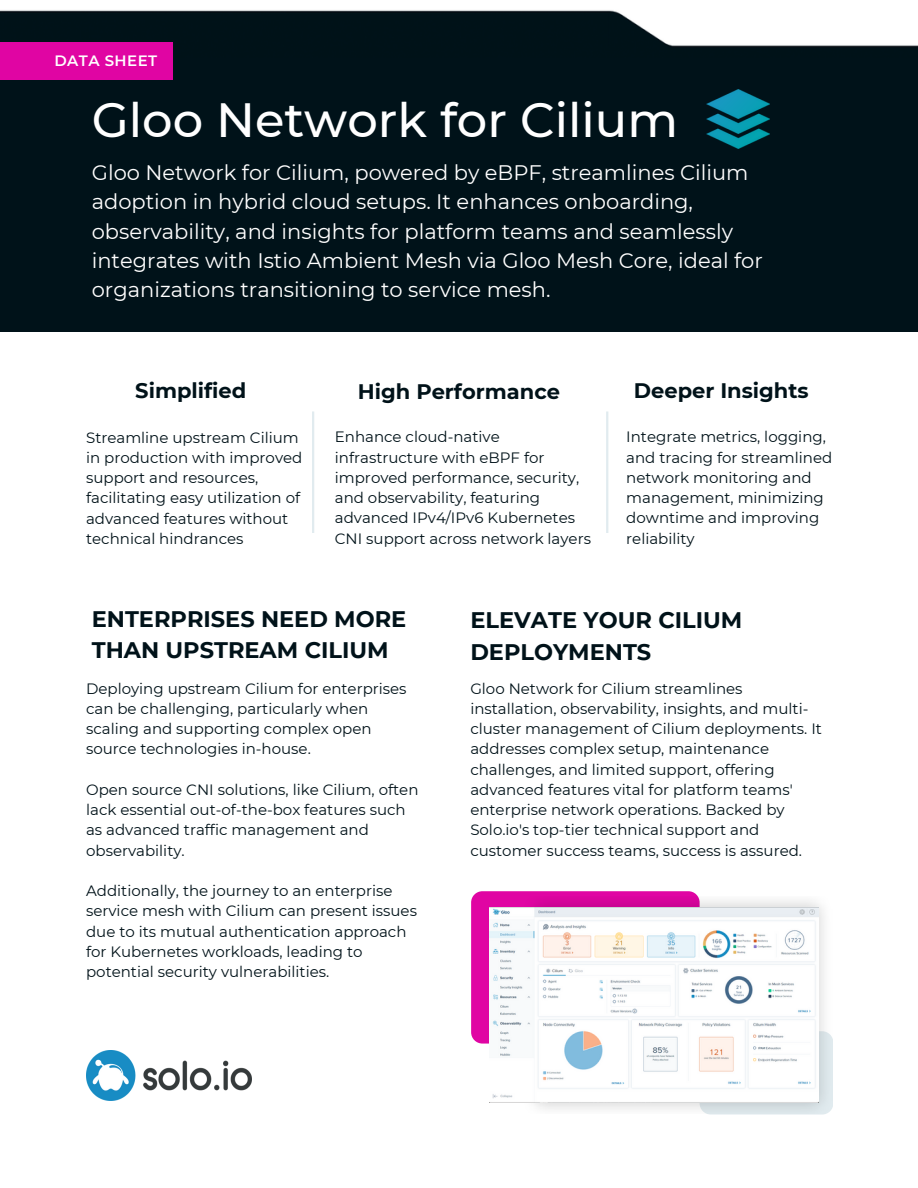
<style>
.page{position:relative;width:918px;height:1188px;background:#fff}
.page>*{position:absolute;margin:0;border:0;box-sizing:border-box;transform-origin:0 0}
.t1{font:500 48px "Montserrat";color:#fff}
.t2{font:700 22.5px/30.3px "Montserrat";color:#001219}
.t3{font:21px/29.2px "Montserrat";color:#fff}
.t4{font:700 21px "Montserrat";color:#001219}
.t5{font:15px/20.2px "Montserrat";color:#001219}
.t6{font:600 15px "Montserrat";letter-spacing:.03em;color:#fff}
</style>
<div class="page">
<hr style="left:312px;top:411px;width:2px;height:122px;background:#e1ebef">
<hr style="left:606px;top:411px;width:2px;height:122px;background:#e1ebef">
<div style="left:0;top:53px;width:918px;height:279px;background:#001219"></div>
<img style="left:0;top:10px;width:918px;height:47px">
<div style="left:0;top:43px;width:172px;height:37px;background:#e005a3"></div>
<img style="left:86px;top:1051px;width:166px;height:49px">
<img style="left:706px;top:89px;width:63px;height:60px">
<div style="left:471px;top:891px;width:229px;height:153px;background:#e005a3;border-radius:11px"></div>
<div style="left:700px;top:1031px;width:133px;height:84px;background:#e1ebef;border-radius:11px"></div>
<img style="left:523px;top:896px;width:309px;height:217px">
<img style="left:489px;top:908px;width:330px;height:194px">
<p class="t6" style="left:54px;top:51px;width:104px">DATA SHEET</p>
<p class="t1" style="left:92px;top:91px;width:588px">Gloo Network for Cilium</p>
<p class="t3" style="left:92px;top:158px;width:673px">Gloo Network for Cilium, powered by eBPF, streamlines Cilium adoption in hybrid cloud setups. It enhances onboarding, observability, and insights for platform teams and seamlessly integrates with Istio Ambient Mesh via Gloo Mesh Core, ideal for organizations transitioning to service mesh.</p>
<p class="t4" style="left:135px;top:378px;width:113px">Simplified</p>
<p class="t4" style="left:358px;top:379px;width:204px">High Performance</p>
<p class="t4" style="left:634px;top:378px;width:176px">Deeper Insights</p>
<p class="t5" style="left:86px;top:427px;width:218px">Streamline upstream Cilium in production with improved support and resources, facilitating easy utilization of advanced features without technical hindrances</p>
<p class="t5" style="left:335px;top:427px;width:258px">Enhance cloud-native infrastructure with eBPF for improved performance, security, and observability, featuring advanced IPv4/IPv6 Kubernetes<br>CNI support across network layers</p>
<p class="t5" style="left:626px;top:427px;width:207px">Integrate metrics, logging, and tracing for streamlined network monitoring and management, minimizing downtime and improving reliability</p>
<p class="t2" style="left:92px;top:604px;width:316px">ENTERPRISES NEED MORE<br>THAN UPSTREAM CILIUM</p>
<p class="t5" style="left:86px;top:678px;width:322px">Deploying upstream Cilium for enterprises can be challenging, particularly when scaling and supporting complex open source technologies in-house.</p>
<p class="t5" style="left:86px;top:779px;width:334px">Open source CNI solutions, like Cilium, often lack essential out-of-the-box features such as advanced traffic management and observability.</p>
<p class="t5" style="left:86px;top:881px;width:332px">Additionally, the journey to an enterprise service mesh with Cilium can present issues due to its mutual authentication approach for Kubernetes workloads, leading to potential security vulnerabilities.</p>
<p class="t2" style="left:470px;top:605px;width:274px;line-height:31.5px">ELEVATE YOUR CILIUM<br>DEPLOYMENTS</p>
<p class="t5" style="left:470px;top:678px;width:353px">Gloo Network for Cilium streamlines installation, observability, insights, and multi&shy;cluster management of Cilium deployments. It addresses complex setup, maintenance challenges, and limited support, offering advanced features vital for platform teams' enterprise network operations. Backed by Solo.io's top-tier technical support and customer success teams, success is assured.</p>
</div>
